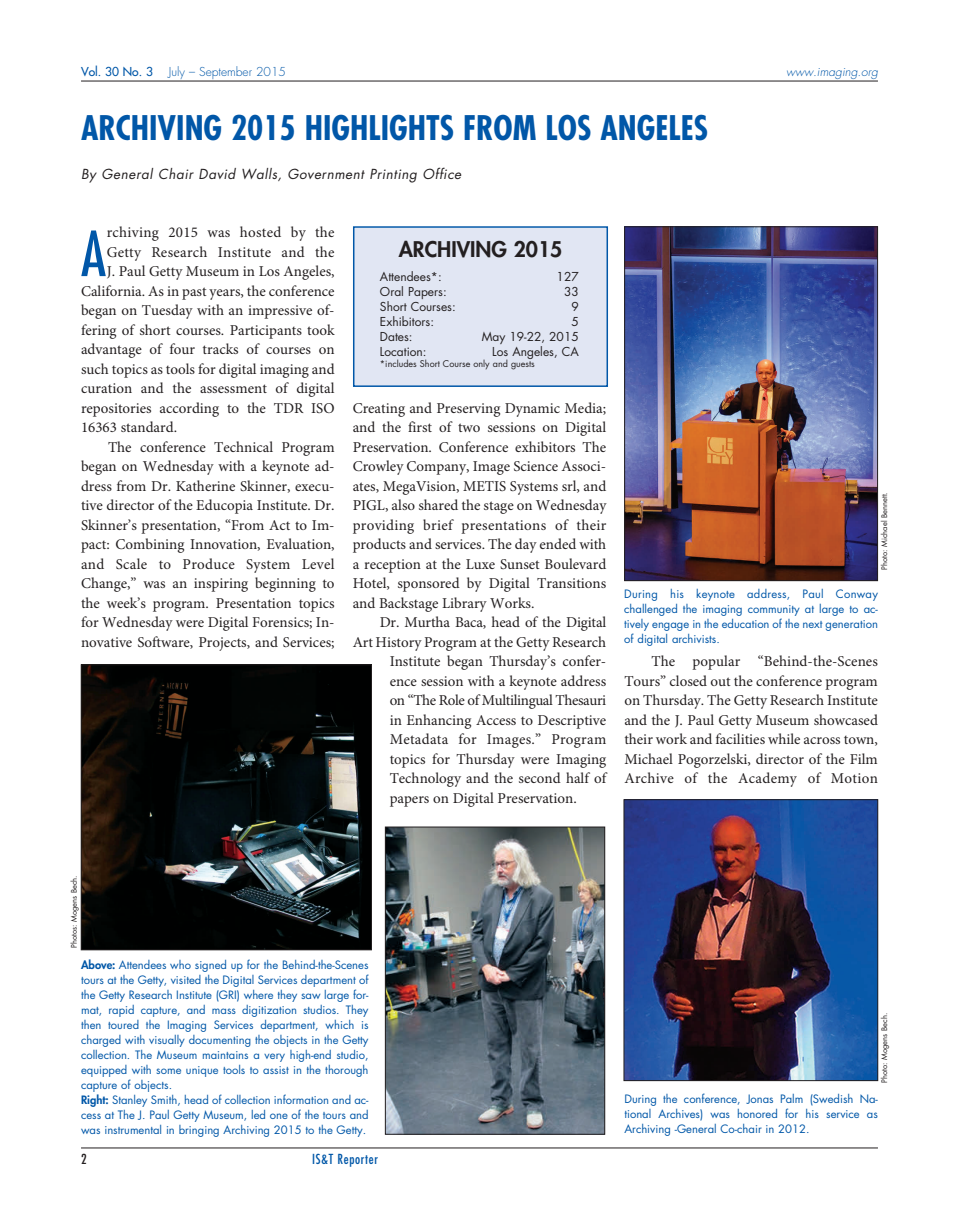
<style>
.page{position:relative;width:959px;height:1229px;background:#fff}
.page>*{position:absolute;margin:0;border:0;box-sizing:border-box;transform-origin:0 0}
.t1{font:condensed 60.45px "Futura Std";color:#0157a8}
.t2{font:700 condensed 33px "Futura Std";color:#0157a8}
.t3{font:800 21px "Futura Std";color:#231f20}
.t4{font:15px/19.5px "Minion Pro";color:#231f20;text-align:justify}
.t5{font:15px "Minion Pro";letter-spacing:.02em;color:#231f20}
.t6{font:15px "Minion Pro";letter-spacing:-.025em;color:#231f20}
.t7{font:italic 13.5px "Futura Std";letter-spacing:.04em;color:#231f20}
.t8{font:condensed 13.5px "Futura Std";letter-spacing:.05em;color:#0157a8}
.t9{font:condensed 13.5px "Futura Std";color:#231f20}
.t10{font:12px "Futura Std";color:#231f20}
.t11{font:300 12px "Futura Std";color:#0157a8}
.t12{font:italic 300 12px "Futura Std";color:#0157a8}
.t13{font:500 12px "Futura Std";color:#0157a8}
.t14{font:11.25px/15px "Futura Std";color:#0157a8;text-align:justify}
.t15{font:9px "Futura Std";color:#231f20}
.t16{font:7.5px "Futura Std";color:#231f20}
.s1{font-weight:800}
</style>
<div class="page">
<hr style="left:81px;top:1147px;width:797px;height:1px;background:#231f20">
<hr style="left:81px;top:81px;width:797px;height:1px;background:#231f20">
<img style="left:626px;top:228px;width:250px;height:351px">
<div style="left:624px;top:226px;width:254px;height:355px;border:1px solid #231f20"></div>
<div style="left:354px;top:228px;width:252px;height:157px;background:#e1e6f3"></div>
<div style="left:353px;top:226px;width:255px;height:161px;border:2px solid #0157a8"></div>
<img style="left:83px;top:666px;width:286px;height:282px">
<div style="left:81px;top:664px;width:290px;height:286px;border:1px solid #231f20"></div>
<img style="left:387px;top:828px;width:216px;height:304px">
<div style="left:385px;top:826px;width:220px;height:308px;border:1px solid #231f20"></div>
<img style="left:625px;top:801px;width:251px;height:277px">
<div style="left:623px;top:799px;width:255px;height:281px;border:1px solid #231f20"></div>
<p class="t13" style="left:81px;top:66px;width:73px">Vol. 30 No. 3</p>
<p class="t11" style="left:169px;top:67px;width:119px">July – September 2015</p>
<p class="t12" style="left:786px;top:67px;width:93px">www.imaging.org</p>
<h2 class="t2" style="left:81px;top:113px;width:628px">ARCHIVING 2015 HIGHLIGHTS FROM LOS ANGELES</h2>
<p class="t7" style="left:81px;top:167px;width:382px">By General Chair David Walls, Government Printing Office</p>
<h1 class="t1" style="left:81px;top:226px;width:27px">A</h1>
<p class="t5" style="left:107px;top:227px;width:229px">rchiving 2015 was hosted by the</p>
<p class="t5" style="left:107px;top:246px;width:229px">Getty Research Institute and the</p>
<p class="t4" style="left:107px;top:263px;width:229px">J. Paul Getty Museum in Los Angeles,</p>
<p class="t4" style="left:81px;top:282px;width:255px">California. As in past years, the conference</p>
<p class="t4" style="left:81px;top:302px;width:255px">began on Tuesday with an impressive of-</p>
<p class="t4" style="left:81px;top:321px;width:255px">fering of short courses. Participants took</p>
<p class="t4" style="left:81px;top:341px;width:255px">advantage of four tracks of courses on</p>
<p class="t4" style="left:81px;top:360px;width:255px">such topics as tools for digital imaging and</p>
<p class="t4" style="left:81px;top:380px;width:255px">curation and the assessment of digital</p>
<p class="t4" style="left:81px;top:399px;width:255px">repositories according to the TDR ISO</p>
<p class="t4" style="left:81px;top:419px;width:98px">16363 standard.</p>
<p class="t4" style="left:108px;top:438px;width:228px">The conference Technical Program</p>
<p class="t4" style="left:81px;top:458px;width:255px">began on Wednesday with a keynote ad-</p>
<p class="t4" style="left:81px;top:477px;width:255px">dress from Dr. Katherine Skinner, execu-</p>
<p class="t4" style="left:81px;top:497px;width:255px">tive director of the Educopia Institute. Dr.</p>
<p class="t4" style="left:81px;top:516px;width:255px">Skinner’s presentation, “From Act to Im-</p>
<p class="t4" style="left:81px;top:536px;width:255px">pact: Combining Innovation, Evaluation,</p>
<p class="t5" style="left:81px;top:558px;width:255px">and Scale to Produce System Level</p>
<p class="t4" style="left:81px;top:575px;width:255px">Change,” was an inspiring beginning to</p>
<p class="t4" style="left:81px;top:594px;width:255px">the week’s program. Presentation topics</p>
<p class="t4" style="left:81px;top:614px;width:255px">for Wednesday were Digital Forensics; In-</p>
<p class="t4" style="left:81px;top:633px;width:255px">novative Software, Projects, and Services;</p>
<h3 class="t3" style="left:399px;top:239px;width:165px">ARCHIVING 2015</h3>
<p class="t10" style="left:380px;top:271px;width:63px">Attendees*:</p>
<p class="t10" style="left:556px;top:271px;width:24px">127</p>
<p class="t10" style="left:380px;top:286px;width:68px">Oral Papers:</p>
<p class="t10" style="left:564px;top:286px;width:16px">33</p>
<p class="t10" style="left:380px;top:301px;width:77px">Short Courses:</p>
<p class="t10" style="left:571px;top:301px;width:9px">9</p>
<p class="t10" style="left:380px;top:316px;width:56px">Exhibitors:</p>
<p class="t10" style="left:571px;top:316px;width:9px">5</p>
<p class="t10" style="left:380px;top:331px;width:34px">Dates:</p>
<p class="t10" style="left:481px;top:331px;width:99px">May 19-22, 2015</p>
<p class="t10" style="left:380px;top:346px;width:48px">Location:</p>
<p class="t10" style="left:492px;top:346px;width:88px">Los Angeles, CA</p>
<p class="t15" style="left:380px;top:359px;width:156px">*includes Short Course only and guests</p>
<p class="t4" style="left:353px;top:399px;width:255px">Creating and Preserving Dynamic Media; and the first of two sessions on Digital Preservation. Conference exhibitors The Crowley Company, Image Science Associ&shy;ates, MegaVision, METIS Systems srl, and PIGL, also shared the stage on Wednesday providing brief presentations of their products and services. The day ended with a reception at the Luxe Sunset Boulevard Hotel, sponsored by Digital Transitions and Backstage Library Works.</p>
<p class="t4" style="left:380px;top:614px;width:228px">Dr. Murtha Baca, head of the Digital</p>
<p class="t4" style="left:353px;top:633px;width:255px">Art History Program at the Getty Research</p>
<p class="t4" style="left:389px;top:653px;width:218px">Institute began Thursday’s confer-</p>
<p class="t4" style="left:389px;top:672px;width:218px">ence session with a keynote address</p>
<p class="t6" style="left:389px;top:695px;width:218px">on “The Role of Multilingual Thesauri</p>
<p class="t4" style="left:389px;top:711px;width:218px">in Enhancing Access to Descriptive</p>
<p class="t5" style="left:389px;top:734px;width:218px">Metadata for Images.” Program</p>
<p class="t4" style="left:389px;top:750px;width:218px">topics for Thursday were Imaging</p>
<p class="t4" style="left:389px;top:770px;width:218px">Technology and the second half of</p>
<p class="t4" style="left:389px;top:789px;width:189px">papers on Digital Preservation.</p>
<p class="t16" style="left:881px;top:570px;width:79px;rotate:-90deg">Photo: Michael Bennett.</p>
<p class="t14" style="left:624px;top:587px;width:255px">During his keynote address, Paul Conway challenged the imaging community at large to ac&shy;tively engage in the education of the next generation of digital archivists.</p>
<p class="t4" style="left:624px;top:653px;width:255px;text-indent:27px">The popular “Behind-the-Scenes Tours” closed out the conference program on Thursday. The Getty Research Institute and the J. Paul Getty Museum showcased their work and facilities while across town, Michael Pogorzelski, director of the Film Archive of the Academy of Motion</p>
<p class="t16" style="left:71px;top:947px;width:74px;rotate:-90deg">Photos: Mogens Bech.</p>
<p class="t14" style="left:81px;top:958px;width:289px;text-align:left"><span class="s1">Above:</span> Attendees who signed up for the Behind-the-Scenes tours at the Getty, visited the Digital Services department of the Getty Research Institute (GRI) where they saw large for&shy;mat, rapid capture, and mass digitization studios. They then toured the Imaging Services department, which is charged with visually documenting the objects in the Getty collection. The Museum maintains a very high-end studio, equipped with some unique tools to assist in the thorough capture of objects.<br><span class="s1">Right:</span> Stanley Smith, head of collection information and ac&shy;cess at The J. Paul Getty Museum, led one of the tours and was instrumental in bringing Archiving 2015 to the Getty.</p>
<p class="t9" style="left:81px;top:1152px;width:7px">2</p>
<p class="t8" style="left:312px;top:1152px;width:67px">IS&amp;T Reporter</p>
<p class="t16" style="left:881px;top:1082px;width:71px;rotate:-90deg">Photo: Mogens Bech.</p>
<p class="t14" style="left:624px;top:1092px;width:255px">During the conference, Jonas Palm (Swedish Na&shy;tional Archives) was honored for his service as Archiving -General Co-chair in 2012.</p>
</div>
